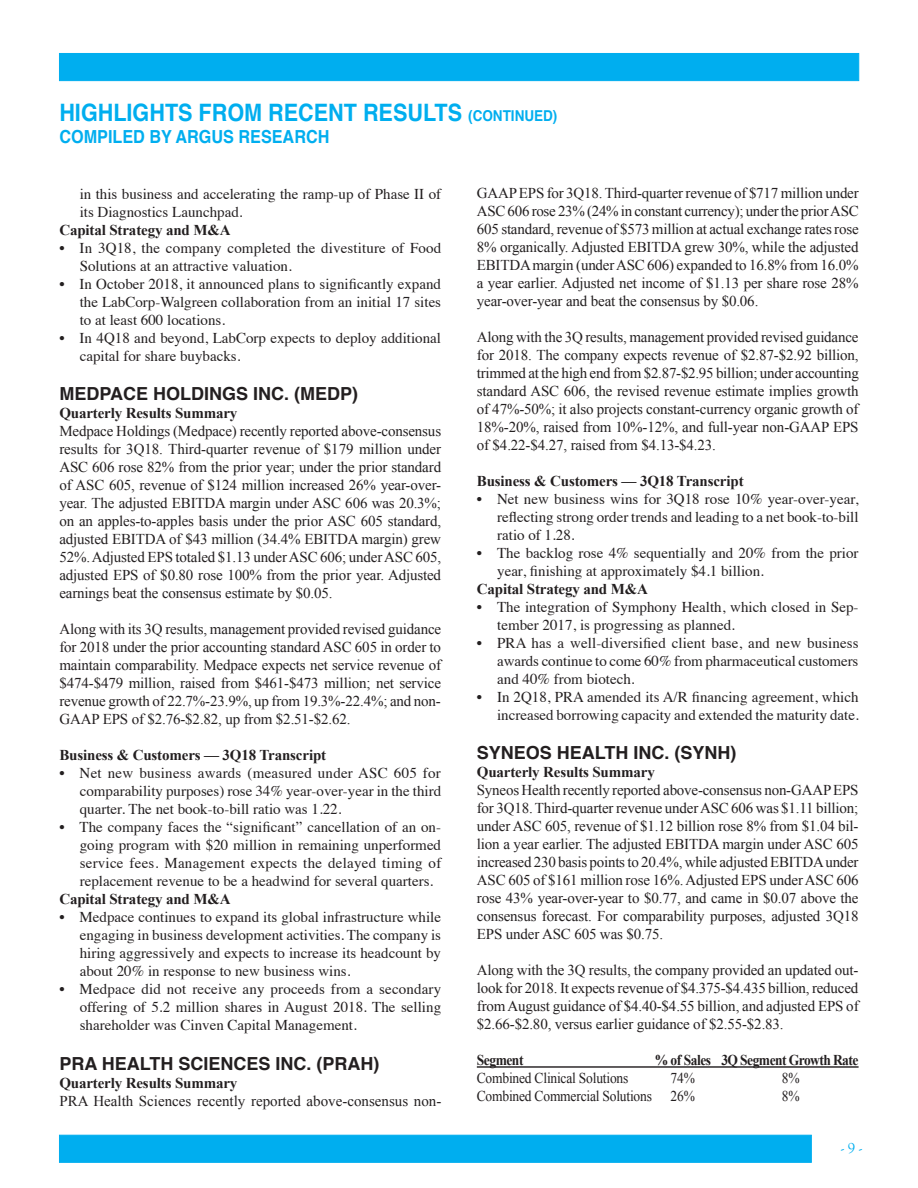
<style>
.page{position:relative;width:918px;height:1188px;background:#fff}
.page>*{position:absolute;margin:0;border:0;box-sizing:border-box;transform-origin:0 0}
.t1{font:700 24px "Helvetica";color:#00aeef;scale:.9 1}
.BPOS_Highlights_Co_H{font:700 18px "Helvetica";color:#231f20}
.t2{font:700 18px "Helvetica";color:#00aeef;scale:.9 1}
.BPOS_Highlights_Body{font:15px/18px "Times New Roman";letter-spacing:-.01em;color:#231f20;text-align:justify}
.t3{font:15px/18px "Times";color:#231f20;text-align:justify}
.BPOS_Hightlights_Sub{font:700 15px "Times New Roman";letter-spacing:-.01em;color:#231f20}
.BPOS_Highlights_Tabl{font:15px "Times New Roman";letter-spacing:-.015em;color:#231f20;scale:.9 1}
.BPOS_Highlights_Tabl-2{font:700 15px "Times New Roman";letter-spacing:-.035em;color:#231f20;scale:.9 1}
.t4{font:15px "Goudy Old Sty";color:#00aeef}
.s1{font-size:15px}
</style>
<div class="page">
<div style="left:59px;top:1135px;width:753px;height:28px;background:#00aeef;border:1px solid #00aeef"></div>
<div style="left:59px;top:53px;width:800px;height:28px;background:#00aeef;border:1px solid #00aeef"></div>
<hr style="left:477px;top:1066px;width:382px;height:2px;background:#231f20">
<p class="t1" style="left:59px;top:93px;width:555px">HIGHLIGHTS FROM RECENT RESULTS <span class="s1">(CONTINUED)</span></p>
<p class="t2" style="left:59px;top:122px;width:302px">COMPILED BY ARGUS RESEARCH</p>
<p class="t3" style="left:80px;top:183px;width:363px">in this business and accelerating the ramp-up of Phase II of its Diagnostics Launchpad.</p>
<p class="BPOS_Hightlights_Sub" style="left:59px;top:219px;width:173px">Capital Strategy and M&amp;A</p>
<p class="t3" style="left:80px;top:237px;width:363px;text-indent:-20px">• In 3Q18, the company completed the divestiture of Food<br>Solutions at an attractive valuation.</p>
<p class="t3" style="left:80px;top:273px;width:363px;text-indent:-20px">• In October 2018, it announced plans to significantly expand the LabCorp-Walgreen collaboration from an initial 17 sites to at least 600 locations.</p>
<p class="t3" style="left:80px;top:327px;width:363px;text-indent:-20px">• In 4Q18 and beyond, LabCorp expects to deploy additional capital for share buybacks.</p>
<p class="BPOS_Highlights_Co_H" style="left:59px;top:379px;width:300px">MEDPACE HOLDINGS INC. (MEDP)</p>
<p class="BPOS_Hightlights_Sub" style="left:59px;top:403px;width:180px">Quarterly Results Summary</p>
<p class="BPOS_Highlights_Body" style="left:59px;top:422px;width:383px">Medpace Holdings (Medpace) recently reported above-consensus results for 3Q18. Third-quarter revenue of $179 million under ASC 606 rose 82% from the prior year; under the prior standard of ASC 605, revenue of $124 million increased 26% year-over&shy;year. The adjusted EBITDA margin under ASC 606 was 20.3%; on an apples-to-apples basis under the prior ASC 605 standard, adjusted EBITDA of $43 million (34.4% EBITDA margin) grew 52%. Adjusted EPS totaled $1.13 under ASC 606; under ASC 605, adjusted EPS of $0.80 rose 100% from the prior year. Adjusted earnings beat the consensus estimate by $0.05.</p>
<p class="BPOS_Highlights_Body" style="left:59px;top:620px;width:383px">Along with its 3Q results, management provided revised guidance for 2018 under the prior accounting standard ASC 605 in order to maintain comparability. Medpace expects net service revenue of $474-$479 million, raised from $461-$473 million; net service revenue growth of 22.7%-23.9%, up from 19.3%-22.4%; and non-GAAP EPS of $2.76-$2.82, up from $2.51-$2.62.</p>
<p class="BPOS_Hightlights_Sub" style="left:59px;top:745px;width:268px">Business &amp; Customers — 3Q18 Transcript</p>
<p class="t3" style="left:80px;top:763px;width:363px;text-indent:-20px">• Net new business awards (measured under ASC 605 for comparability purposes) rose 34% year-over-year in the third quarter. The net book-to-bill ratio was 1.22.</p>
<p class="t3" style="left:80px;top:817px;width:363px;text-indent:-20px">• The company faces the “significant” cancellation of an on&shy;going program with $20 million in remaining unperformed service fees. Management expects the delayed timing of replacement revenue to be a headwind for several quarters.</p>
<p class="BPOS_Hightlights_Sub" style="left:59px;top:889px;width:173px">Capital Strategy and M&amp;A</p>
<p class="t3" style="left:80px;top:907px;width:363px;text-indent:-20px">• Medpace continues to expand its global infrastructure while engaging in business development activities. The company is hiring aggressively and expects to increase its headcount by about 20% in response to new business wins.</p>
<p class="t3" style="left:80px;top:979px;width:363px;text-indent:-20px">• Medpace did not receive any proceeds from a secondary offering of 5.2 million shares in August 2018. The selling shareholder was Cinven Capital Management.</p>
<p class="BPOS_Highlights_Co_H" style="left:59px;top:1049px;width:322px">PRA HEALTH SCIENCES INC. (PRAH)</p>
<p class="BPOS_Hightlights_Sub" style="left:59px;top:1072px;width:180px">Quarterly Results Summary</p>
<p class="BPOS_Highlights_Body" style="left:59px;top:1092px;width:383px">PRA Health Sciences recently reported above-consensus non-</p>
<p class="BPOS_Highlights_Body" style="left:477px;top:184px;width:383px">GAAP EPS for 3Q18. Third-quarter revenue of $717 million under ASC 606 rose 23% (24% in constant currency); under the prior ASC 605 standard, revenue of $573 million at actual exchange rates rose 8% organically. Adjusted EBITDA grew 30%, while the adjusted EBITDA margin (under ASC 606) expanded to 16.8% from 16.0% a year earlier. Adjusted net income of $1.13 per share rose 28% year-over-year and beat the consensus by $0.06.</p>
<p class="BPOS_Highlights_Body" style="left:477px;top:328px;width:383px">Along with the 3Q results, management provided revised guidance for 2018. The company expects revenue of $2.87-$2.92 billion, trimmed at the high end from $2.87-$2.95 billion; under accounting standard ASC 606, the revised revenue estimate implies growth of 47%-50%; it also projects constant-currency organic growth of 18%-20%, raised from 10%-12%, and full-year non-GAAP EPS of $4.22-$4.27, raised from $4.13-$4.23.</p>
<p class="BPOS_Hightlights_Sub" style="left:477px;top:470px;width:268px">Business &amp; Customers — 3Q18 Transcript</p>
<p class="t3" style="left:497px;top:488px;width:363px;text-indent:-20px">• Net new business wins for 3Q18 rose 10% year-over-year, reflecting strong order trends and leading to a net book-to-bill ratio of 1.28.</p>
<p class="t3" style="left:497px;top:542px;width:363px;text-indent:-20px">• The backlog rose 4% sequentially and 20% from the prior year, finishing at approximately $4.1 billion.</p>
<p class="BPOS_Hightlights_Sub" style="left:477px;top:578px;width:173px">Capital Strategy and M&amp;A</p>
<p class="t3" style="left:497px;top:596px;width:363px;text-indent:-20px">• The integration of Symphony Health, which closed in Sep&shy;tember 2017, is progressing as planned.</p>
<p class="t3" style="left:497px;top:632px;width:363px;text-indent:-20px">• PRA has a well-diversified client base, and new business awards continue to come 60% from pharmaceutical customers and 40% from biotech.</p>
<p class="t3" style="left:477px;top:686px;width:383px;text-align:right">• In 2Q18, PRA amended its A/R financing agreement, which increased borrowing capacity and extended the maturity date.</p>
<p class="BPOS_Highlights_Co_H" style="left:477px;top:738px;width:261px">SYNEOS HEALTH INC. (SYNH)</p>
<p class="BPOS_Hightlights_Sub" style="left:477px;top:762px;width:180px">Quarterly Results Summary</p>
<p class="BPOS_Highlights_Body" style="left:477px;top:781px;width:383px">Syneos Health recently reported above-consensus non-GAAP EPS for 3Q18. Third-quarter revenue under ASC 606 was $1.11 billion; under ASC 605, revenue of $1.12 billion rose 8% from $1.04 bil&shy;lion a year earlier. The adjusted EBITDA margin under ASC 605 increased 230 basis points to 20.4%, while adjusted EBITDA under ASC 605 of $161 million rose 16%. Adjusted EPS under ASC 606 rose 43% year-over-year to $0.77, and came in $0.07 above the consensus forecast. For comparability purposes, adjusted 3Q18<br>EPS under ASC 605 was $0.75.</p>
<p class="BPOS_Highlights_Body" style="left:477px;top:961px;width:383px">Along with the 3Q results, the company provided an updated out&shy;look for 2018. It expects revenue of $4.375-$4.435 billion, reduced from August guidance of $4.40-$4.55 billion, and adjusted EPS of $2.66-$2.80, versus earlier guidance of $2.55-$2.83.</p>
<p class="BPOS_Highlights_Tabl-2" style="left:477px;top:1050px;width:53px">Segment</p>
<p class="BPOS_Highlights_Tabl-2" style="left:655px;top:1050px;width:228px">% of Sales 3Q Segment Growth Rate</p>
<p class="BPOS_Highlights_Tabl" style="left:477px;top:1068px;width:170px">Combined Clinical Solutions</p>
<p class="BPOS_Highlights_Tabl" style="left:671px;top:1068px;width:29px">74%</p>
<p class="BPOS_Highlights_Tabl" style="left:782px;top:1068px;width:21px">8%</p>
<p class="BPOS_Highlights_Tabl" style="left:477px;top:1086px;width:244px">Combined Commercial Solutions 26%</p>
<p class="BPOS_Highlights_Tabl" style="left:782px;top:1086px;width:21px">8%</p>
<p class="t4" style="left:841px;top:1140px;width:22px">- 9 -</p>
</div>
